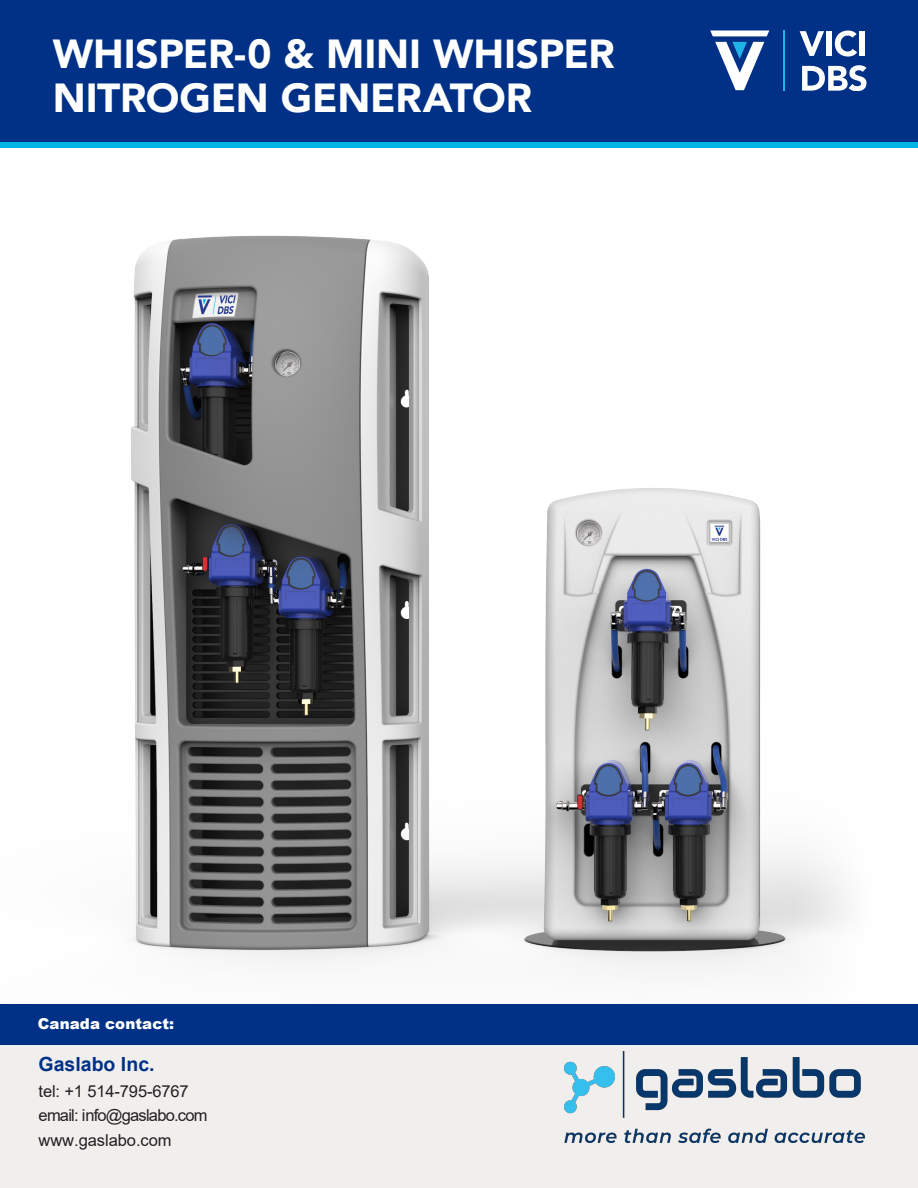
<style>
.page{position:relative;width:918px;height:1188px;background:#fff}
.page>*{position:absolute;margin:0;border:0;box-sizing:border-box;transform-origin:0 0}
.t1{font:900 40.5px "Avenir";letter-spacing:-.005em;color:#fff}
.t2{font:700 19.5px "Arial";color:#003186}
.t3{font:16.5px/24.5px "Arial";letter-spacing:-.01em;color:#231f20}
.t4{font:900 15px "Arial";letter-spacing:.01em;color:#fff}
</style>
<div class="page">
<img style="left:131px;top:235px;width:716px;height:737px">
<div style="left:0;top:1010px;width:918px;height:178px;background:#f1eeee"></div>
<div style="left:0;top:1004px;width:918px;height:41px;background:#003186"></div>
<svg style="left:0;top:141px;width:918px;height:7px;background:#00a1d5"></svg>
<div style="left:0;top:0;width:918px;height:141px;background:#003186"></div>
<svg style="left:800px;top:31px;width:24px;height:25px"></svg>
<div style="left:826px;top:31px;width:6px;height:25px;background:#fff"></div>
<svg style="left:835px;top:31px;width:22px;height:26px"></svg>
<div style="left:859px;top:31px;width:6px;height:25px;background:#fff"></div>
<svg style="left:802px;top:65px;width:65px;height:25px"></svg>
<hr style="left:783px;top:31px;width:2px;height:59px;background:#1fb3e8">
<svg style="left:710px;top:31px;width:59px;height:5px"></svg>
<svg style="left:715px;top:42px;width:49px;height:48px"></svg>
<img style="left:564px;top:1051px;width:300px;height:91px">
<p class="t1" style="left:53px;top:19px;width:564px">WHISPER-0 &amp; MINI WHISPER</p>
<p class="t1" style="left:53px;top:63px;width:481px">NITROGEN GENERATOR</p>
<p class="t4" style="left:38px;top:1013px;width:138px">Canada contact:</p>
<p class="t2" style="left:39px;top:1050px;width:117px">Gaslabo Inc.</p>
<p class="t3" style="left:39px;top:1079px;width:170px">tel: +1 514-795-6767 email: info@gaslabo.com www.gaslabo.com</p>
</div>
